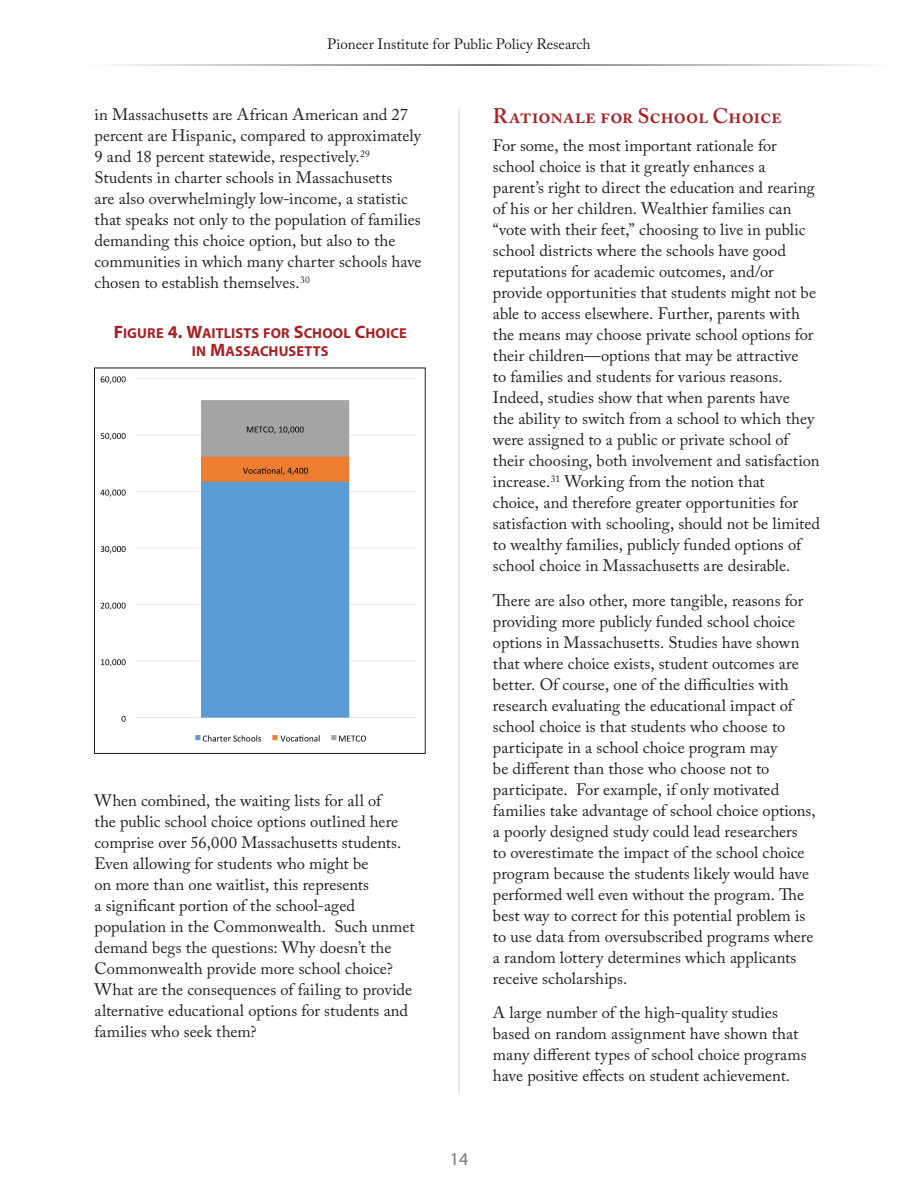
<style>
.page{position:relative;width:918px;height:1188px;background:#fff}
.page>*{position:absolute;margin:0;border:0;box-sizing:border-box;transform-origin:0 0}
.t1{font:600 21px "Adobe Caslon Pro";letter-spacing:-.005em;color:#a72023}
.t2{font:18px "Myriad Pro";color:#77777a}
.t3{font:16.5px/21px "Adobe Caslon Pro";color:#231f20}
.t4{font:15px "Adobe Caslon Pro";color:#231f20}
.Body_Copy{font:14.4px/18px "Myriad Pro Bold SC800";letter-spacing:.01em;color:#a72023;text-align:center}
.s1{font-size:18px}
</style>
<div class="page">
<svg style="left:110px;top:65px;width:759px;height:1px"></svg>
<hr style="left:459px;top:108px;width:1px;height:985px;background:#d6d4d6">
<img style="left:100px;top:376px;width:316px;height:366px">
<div style="left:94px;top:368px;width:332px;height:386px;border:1px solid #231f20"></div>
<p class="t4" style="left:327px;top:35px;width:265px">Pioneer Institute for Public Policy Research</p>
<p class="t3" style="left:94px;top:104px;width:329px">in Massachusetts are African American and 27 percent are Hispanic, compared to approximately 9 and 18 percent statewide, respectively.<sup>29<br></sup>Students in charter schools in Massachusetts<br>are also overwhelmingly low-income, a statistic that speaks not only to the population of families demanding this choice option, but also to the communities in which many charter schools have chosen to establish themselves.<sup>30</sup></p>
<p class="Body_Copy" style="left:114px;top:324px;width:294px"><span class="s1">F</span>IGURE <span class="s1">4. W</span>AITLISTS FOR <span class="s1">S</span>CHOOL <span class="s1">C</span>HOICE<br>IN <span class="s1">M</span>ASSACHUSETTS</p>
<p class="t3" style="left:94px;top:789px;width:322px">When combined, the waiting lists for all of<br>the public school choice options outlined here comprise over 56,000 Massachusetts students.<br>Even allowing for students who might be<br>on more than one waitlist, this represents<br>a significant portion of the school-aged population in the Commonwealth. Such unmet demand begs the questions: Why doesn’t the Commonwealth provide more school choice?<br>What are the consequences of failing to provide alternative educational options for students and families who seek them?</p>
<p class="t1" style="left:493px;top:104px;width:290px">Rationale for School Choice</p>
<p class="t3" style="left:493px;top:135px;width:329px">For some, the most important rationale for school choice is that it greatly enhances a parent’s right to direct the education and rearing of his or her children. Wealthier families can “vote with their feet,” choosing to live in public school districts where the schools have good reputations for academic outcomes, and/or provide opportunities that students might not be able to access elsewhere. Further, parents with the means may choose private school options for their children—options that may be attractive<br>to families and students for various reasons.<br>Indeed, studies show that when parents have<br>the ability to switch from a school to which they were assigned to a public or private school of their choosing, both involvement and satisfaction increase.<sup>31</sup> Working from the notion that<br>choice, and therefore greater opportunities for satisfaction with schooling, should not be limited to wealthy families, publicly funded options of school choice in Massachusetts are desirable.</p>
<p class="t3" style="left:493px;top:589px;width:324px">There are also other, more tangible, reasons for providing more publicly funded school choice options in Massachusetts. Studies have shown that where choice exists, student outcomes are better. Of course, one of the difficulties with research evaluating the educational impact of school choice is that students who choose to participate in a school choice program may<br>be different than those who choose not to participate. For example, if only motivated families take advantage of school choice options, a poorly designed study could lead researchers<br>to overestimate the impact of the school choice program because the students likely would have performed well even without the program. The best way to correct for this potential problem is to use data from oversubscribed programs where a random lottery determines which applicants receive scholarships.</p>
<p class="t3" style="left:493px;top:1002px;width:315px">A large number of the high-quality studies based on random assignment have shown that many different types of school choice programs have positive effects on student achievement.</p>
<p class="t2" style="left:450px;top:1147px;width:20px">14</p>
</div>
